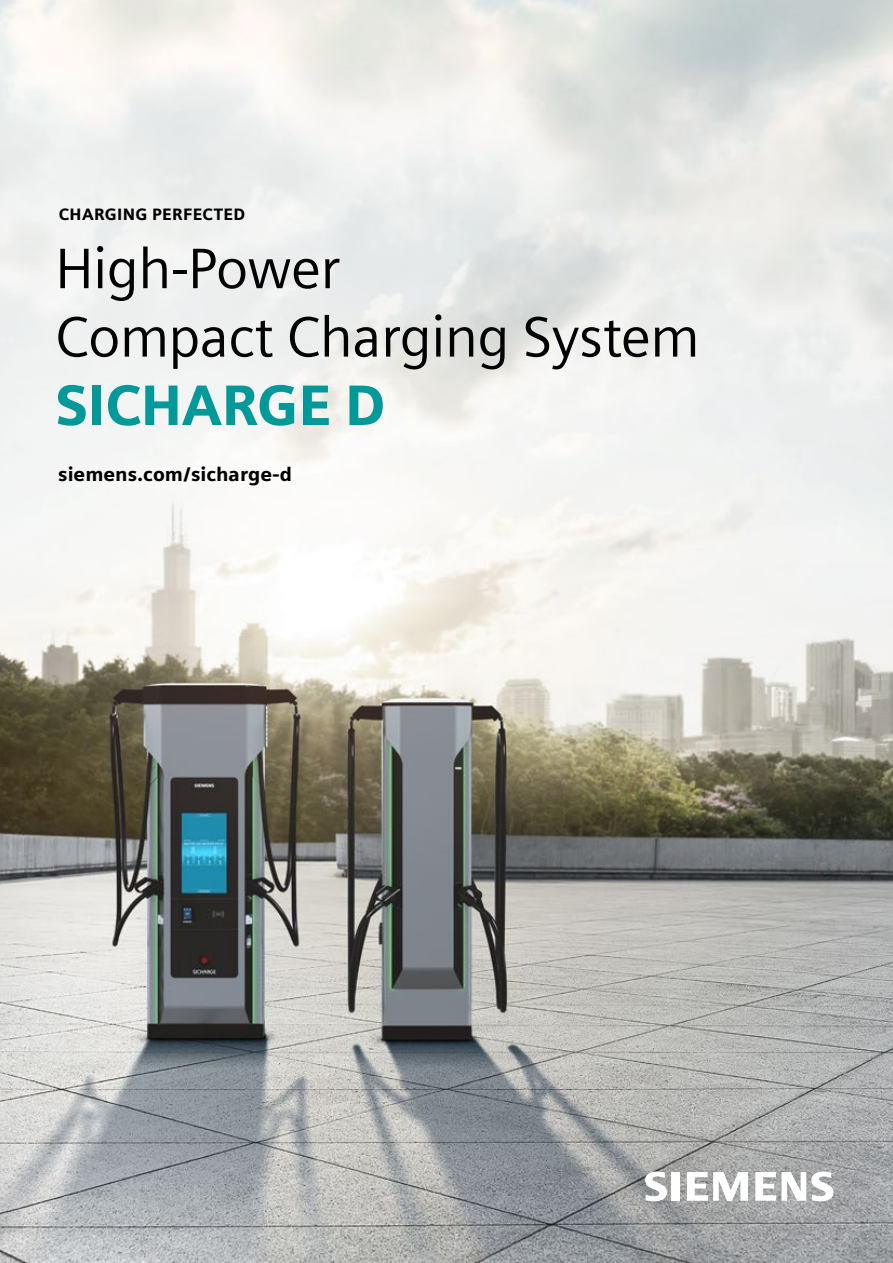
<style>
.page{position:relative;width:893px;height:1263px;background:#fff}
.page>*{position:absolute;margin:0;border:0;box-sizing:border-box;transform-origin:0 0}
.t1{font:57px/68.4px "Siemens Sans";letter-spacing:-.01em;color:#000}
.t2{font:900 57px "Siemens Sans";letter-spacing:-.01em;color:#099}
.t3{font:900 19.5px "Siemens Sans";color:#000}
.t4{font:900 16.5px "Siemens Sans";letter-spacing:.02em;color:#000}
</style>
<div class="page">
<img style="left:0;top:0;width:893px;height:1263px">
<svg style="left:645px;top:1171px;width:35px;height:30px"></svg>
<svg style="left:687px;top:1172px;width:61px;height:29px"></svg>
<svg style="left:755px;top:1171px;width:78px;height:30px"></svg>
<p class="t4" style="left:59px;top:201px;width:188px">CHARGING PERFECTED</p>
<p class="t1" style="left:55px;top:230px;width:646px">High-Power<br>Compact Charging System</p>
<p class="t2" style="left:55px;top:360px;width:332px">SICHARGE D</p>
<p class="t3" style="left:58px;top:459px;width:235px">siemens.com/sicharge-d</p>
</div>
